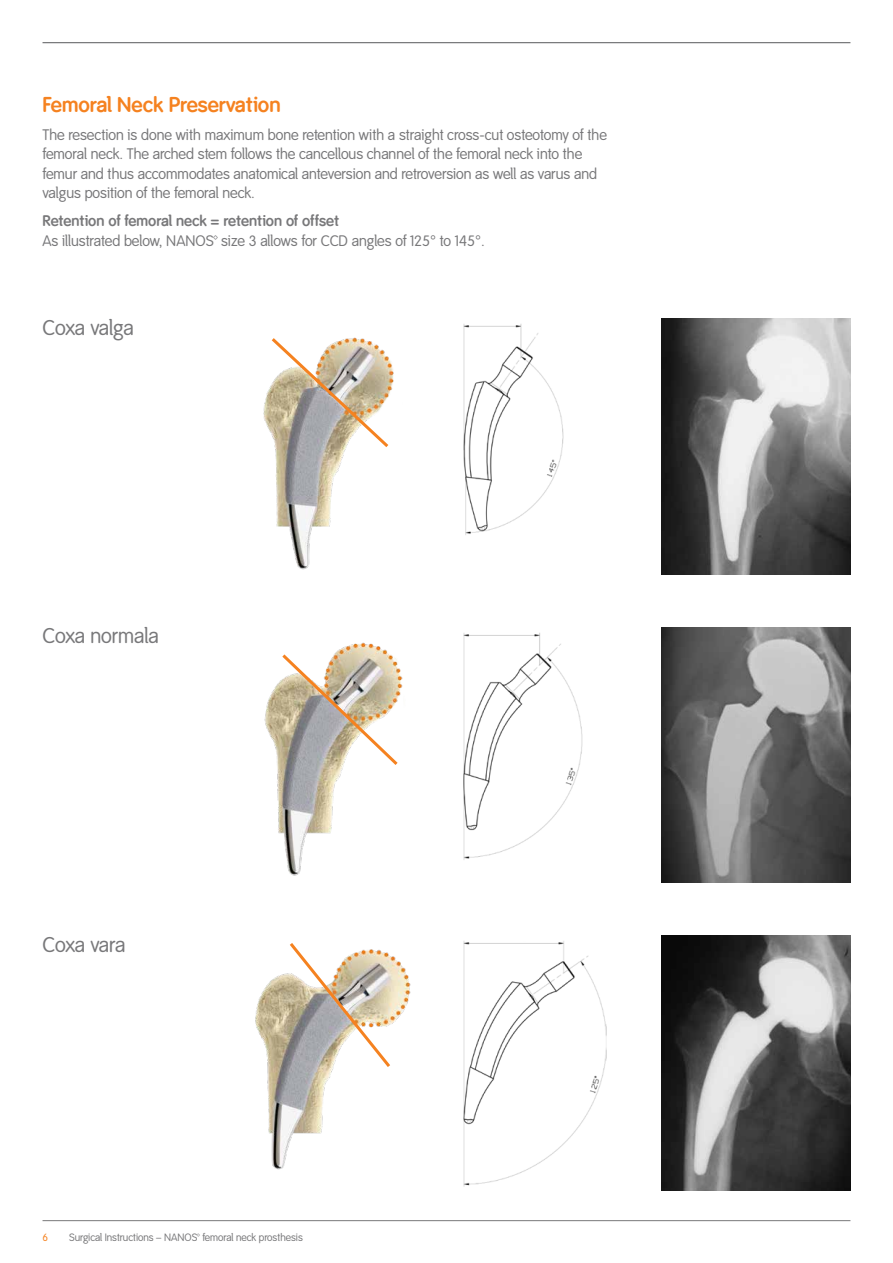
<style>
.page{position:relative;width:893px;height:1263px;background:#fff}
.page>*{position:absolute;margin:0;border:0;box-sizing:border-box;transform-origin:0 0}
.t1{font:21px "Smith&Nephew";letter-spacing:-.01em;color:#78787a}
.t2{font:700 21px "Smith&Nephew";color:#f58220}
.t3{font:15px/19.5px "Smith&Nephew";color:#78787a}
.t4{font:700 15px "Smith&Nephew";color:#78787a}
.t5{font:10.5px "Smith&Nephew";color:#78787a}
.t6{font:10.5px "Smith&Nephew";color:#f58220}
</style>
<div class="page">
<img style="left:661px;top:627px;width:189px;height:255px">
<img style="left:463px;top:632px;width:120px;height:228px">
<img style="left:264px;top:642px;width:139px;height:234px">
<img style="left:661px;top:935px;width:189px;height:256px">
<img style="left:463px;top:941px;width:143px;height:246px">
<img style="left:255px;top:956px;width:156px;height:214px">
<img style="left:661px;top:319px;width:189px;height:255px">
<img style="left:463px;top:324px;width:101px;height:211px">
<img style="left:263px;top:365px;width:131px;height:205px">
<img style="left:268px;top:337px;width:124px;height:113px">
<img style="left:279px;top:651px;width:122px;height:117px">
<svg style="left:287px;top:943px;width:106px;height:127px"></svg>
<hr style="left:43px;top:1220px;width:807px;height:1px;background:#78787a">
<hr style="left:43px;top:42px;width:807px;height:1px;background:#58595b">
<h1 class="t2" style="left:43px;top:92px;width:240px">Femoral Neck Preservation</h1>
<p class="t3" style="left:43px;top:125px;width:566px">The resection is done with maximum bone retention with a straight cross-cut osteotomy of the femoral neck. The arched stem follows the cancellous channel of the femoral neck into the femur and thus accommodates anatomical anteversion and retroversion as well as varus and valgus position of the femoral neck.</p>
<p class="t4" style="left:43px;top:212px;width:298px">Retention of femoral neck = retention of offset</p>
<p class="t3" style="left:43px;top:231px;width:444px">As illustrated below, NANOS™ size 3 allows for CCD angles of 125° to 145°.</p>
<h1 class="t1" style="left:43px;top:316px;width:93px">Coxa valga</h1>
<h1 class="t1" style="left:43px;top:624px;width:118px">Coxa normala</h1>
<h1 class="t1" style="left:43px;top:932px;width:84px">Coxa vara</h1>
<p class="t6" style="left:43px;top:1231px;width:7px">6</p>
<p class="t5" style="left:69px;top:1231px;width:235px">Surgical Instructions – NANOS™ femoral neck prosthesis</p>
</div>
